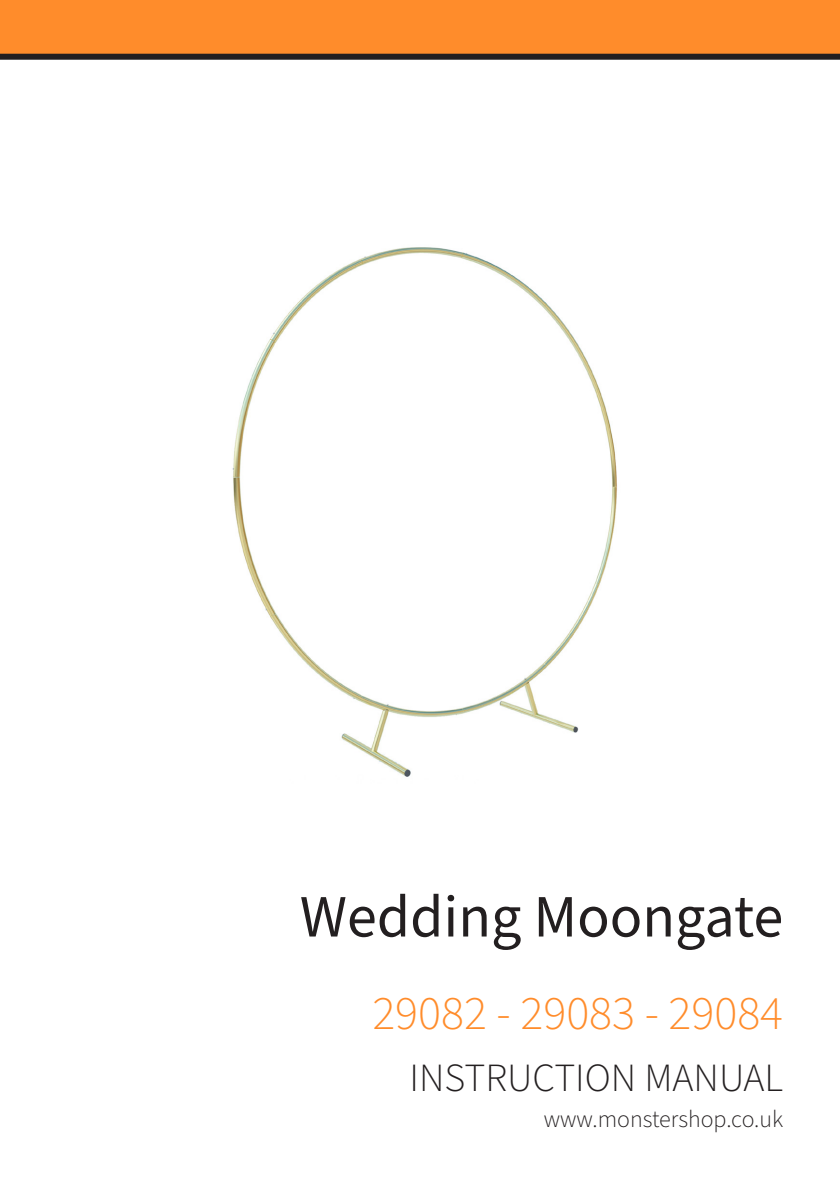
<style>
.page{position:relative;width:840px;height:1191px;background:#fff}
.page>*{position:absolute;margin:0;border:0;box-sizing:border-box;transform-origin:0 0}
.t1{font:60px "Source Sans Pro";color:#231f20}
.t2{font:300 48px "Source Sans Pro";color:#ff8c2b}
.t3{font:300 40px "Source Sans Pro";color:#231f20}
.t4{font:300 24px "Source Sans Pro";color:#231f20}
</style>
<div class="page">
<div style="left:0;top:0;width:839px;height:57px;background:#ff8c2b"></div>
<div style="left:0;top:54px;width:839px;height:6px;background:#231f20"></div>
<img style="left:232px;top:247px;width:385px;height:530px">
<p class="t1" style="left:299px;top:876px;width:484px">Wedding Moongate</p>
<p class="t2" style="left:372px;top:981px;width:412px">29082 - 29083 - 29084</p>
<p class="t3" style="left:409px;top:1051px;width:375px">INSTRUCTION MANUAL</p>
<p class="t4" style="left:543px;top:1102px;width:241px">www.monstershop.co.uk</p>
</div>
